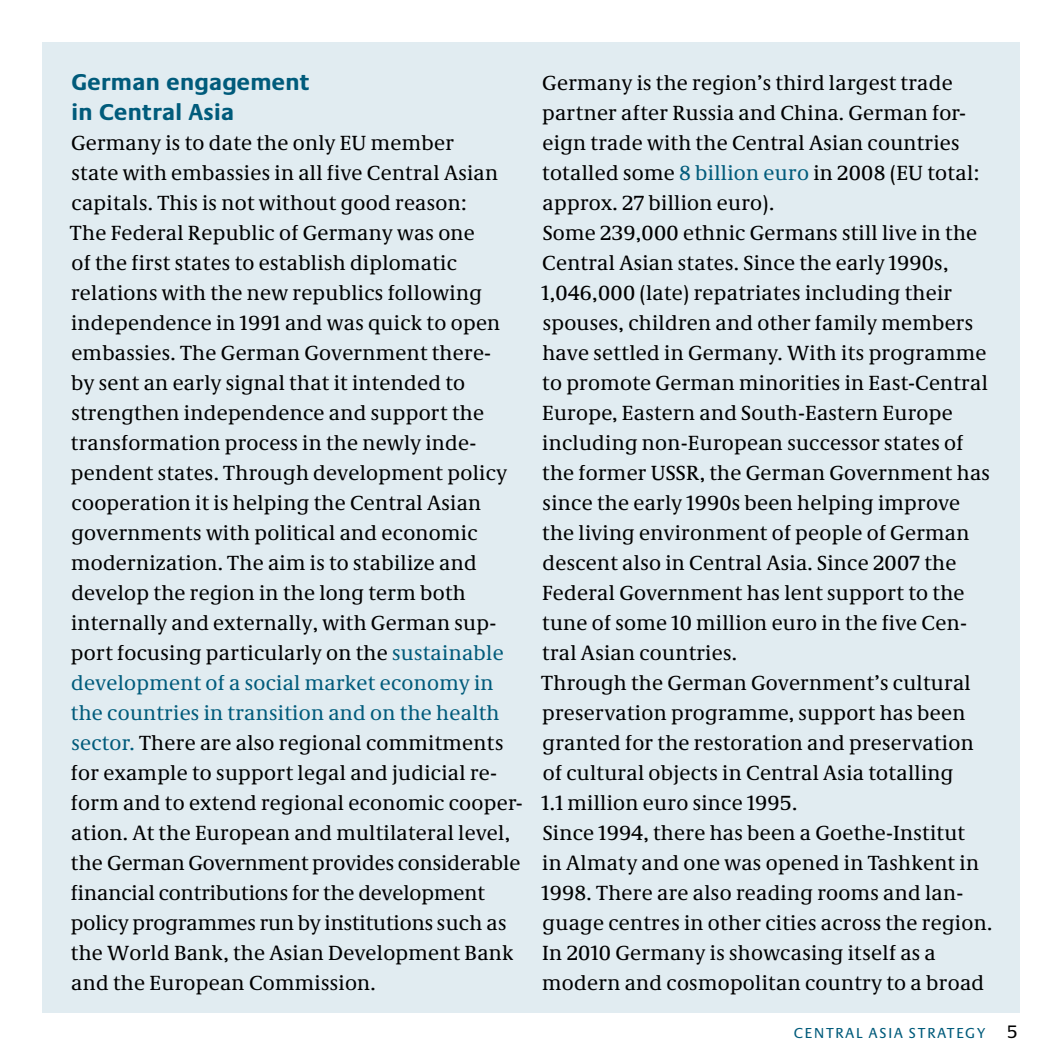
<style>
.page{position:relative;width:1063px;height:1063px;background:#fff}
.page>*{position:absolute;margin:0;border:0;box-sizing:border-box;transform-origin:0 0}
.t1{font:700 23.75px/30px "Neue Praxis";color:#005b7b}
.t2{font:21.25px/30px "Neue Demos";letter-spacing:.015em;color:#000}
.t3{font:15px "Neue Praxis";letter-spacing:.12em;color:#005b7b}
.s1{color:#005b7b}
.s2{font-size:18.75px;color:#000}
</style>
<div class="page">
<div style="left:43px;top:43px;width:977px;height:970px;background:#e1ecf1"></div>
<p class="t1" style="left:71px;top:67px;width:240px">German engagement in Central Asia</p>
<p class="t2" style="left:70px;top:128px;width:454px">Germany is to date the only EU member<br>state with embassies in all five Central Asian capitals. This is not without good reason:<br>The Federal Republic of Germany was one<br>of the first states to establish diplomatic relations with the new republics following independence in 1991 and was quick to open embassies. The German Government there-<br>by sent an early signal that it intended to strengthen independence and support the transformation process in the newly inde&shy;pendent states. Through development policy cooperation it is helping the Central Asian governments with political and economic modernization. The aim is to stabilize and develop the region in the long term both internally and externally, with German sup&shy;port focusing particularly on the <span class="s1">sustainable development of a social market economy in the countries in transition and on the health sector.</span> There are also regional commitments for example to support legal and judicial re&shy;form and to extend regional economic cooper&shy;ation. At the European and multilateral level, the German Government provides considerable financial contributions for the development policy programmes run by institutions such as the World Bank, the Asian Development Bank and the European Commission.</p>
<p class="t2" style="left:541px;top:68px;width:453px">Germany is the region’s third largest trade partner after Russia and China. German for&shy;eign trade with the Central Asian countries totalled some <span class="s1">8 billion euro</span> in 2008 (EU total: approx. 27 billion euro).<br>Some 239,000 ethnic Germans still live in the Central Asian states. Since the early 1990s, 1,046,000 (late) repatriates including their spouses, children and other family members have settled in Germany. With its programme to promote German minorities in East-Central Europe, Eastern and South-Eastern Europe including non-European successor states of the former USSR, the German Government has since the early 1990s been helping improve the living environment of people of German descent also in Central Asia. Since 2007 the Federal Government has lent support to the tune of some 10 million euro in the five Cen&shy;tral Asian countries.<br>Through the German Government’s cultural preservation programme, support has been granted for the restoration and preservation of cultural objects in Central Asia totalling<br>1.1 million euro since 1995.<br>Since 1994, there has been a Goethe-Institut<br>in Almaty and one was opened in Tashkent in 1998. There are also reading rooms and lan&shy;guage centres in other cities across the region.<br>In 2010 Germany is showcasing itself as a modern and cosmopolitan country to a broad</p>
<p class="t3" style="left:794px;top:1024px;width:225px">CENTRAL ASIA STRATEGY <span class="s2">5</span></p>
</div>
